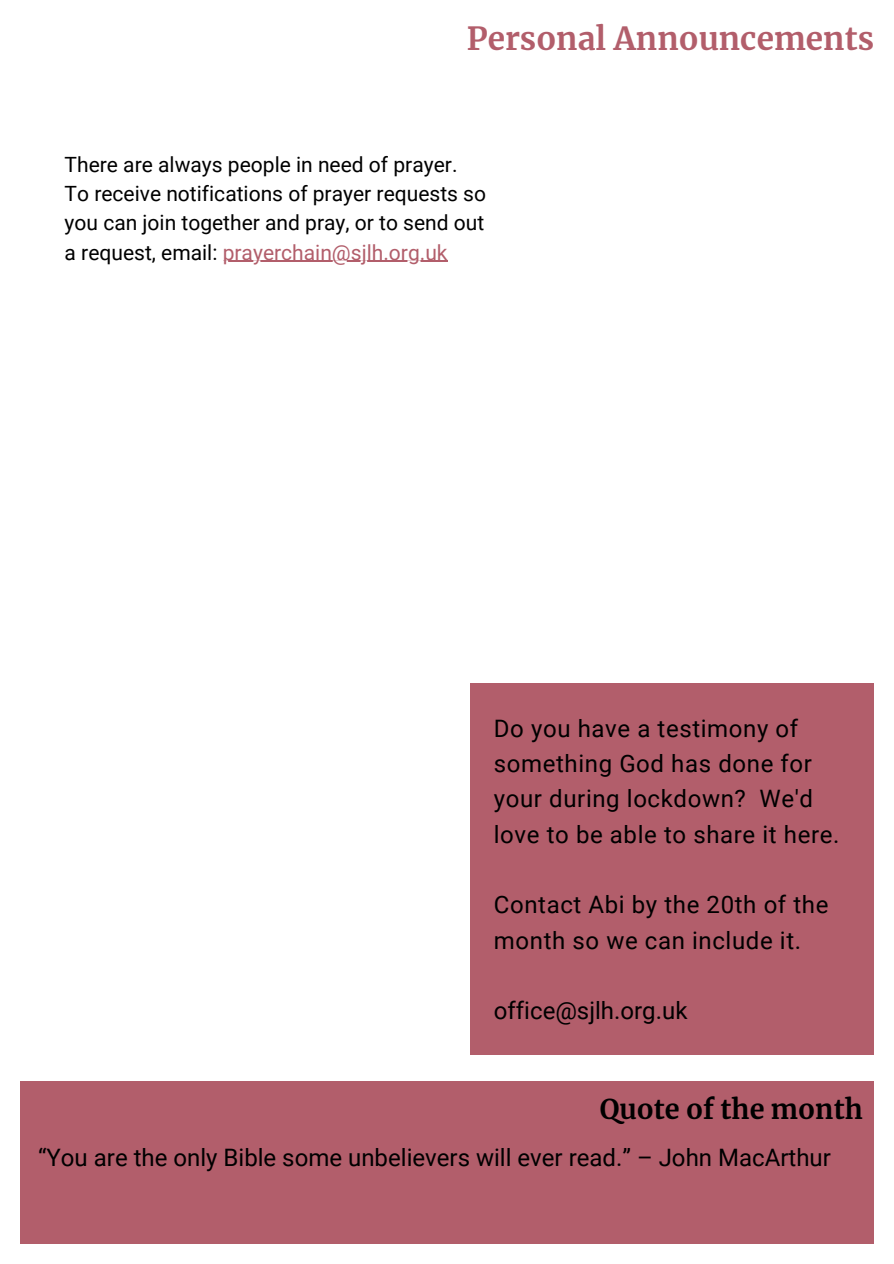
<style>
.page{position:relative;width:894px;height:1264px;background:#fff}
.page>*{position:absolute;margin:0;border:0;box-sizing:border-box;transform-origin:0 0}
.t1{font:700 31.5px "Merriweather";color:#b25e6b}
.t2{font:700 27px "Merriweather";color:#000}
.t3{font:24px/35.2px "Roboto";letter-spacing:.025em;color:#000}
.t4{font:24px "Roboto";color:#000}
.t5{font:21px/29.2px "Roboto";color:#000}
.s1{color:#b25e6b}
</style>
<div class="page">
<div style="left:470px;top:683px;width:403px;height:372px;background:#b25e6b"></div>
<div style="left:20px;top:1081px;width:853px;height:162px;background:#b25e6b"></div>
<hr style="left:223px;top:261px;width:224px;height:1px;background:#b25e6b">
<h1 class="t1" style="left:467px;top:19px;width:408px">Personal Announcements</h1>
<p class="t5" style="left:65px;top:150px;width:423px">There are always people in need of prayer.<br>To receive notifications of prayer requests so you can join together and pray, or to send out a request, email: <span class="s1">prayerchain@sjlh.org.uk</span></p>
<p class="t3" style="left:493px;top:710px;width:347px">Do you have a testimony of something God has done for your during lockdown? We'd love to be able to share it here.</p>
<p class="t3" style="left:493px;top:887px;width:336px">Contact Abi by the 20th of the month so we can include it.</p>
<p class="t4" style="left:493px;top:997px;width:195px">office@sjlh.org.uk</p>
<p class="t2" style="left:599px;top:1092px;width:264px">Quote of the month</p>
<p class="t4" style="left:38px;top:1143px;width:794px">“You are the only Bible some unbelievers will ever read.” – John MacArthur</p>
</div>
